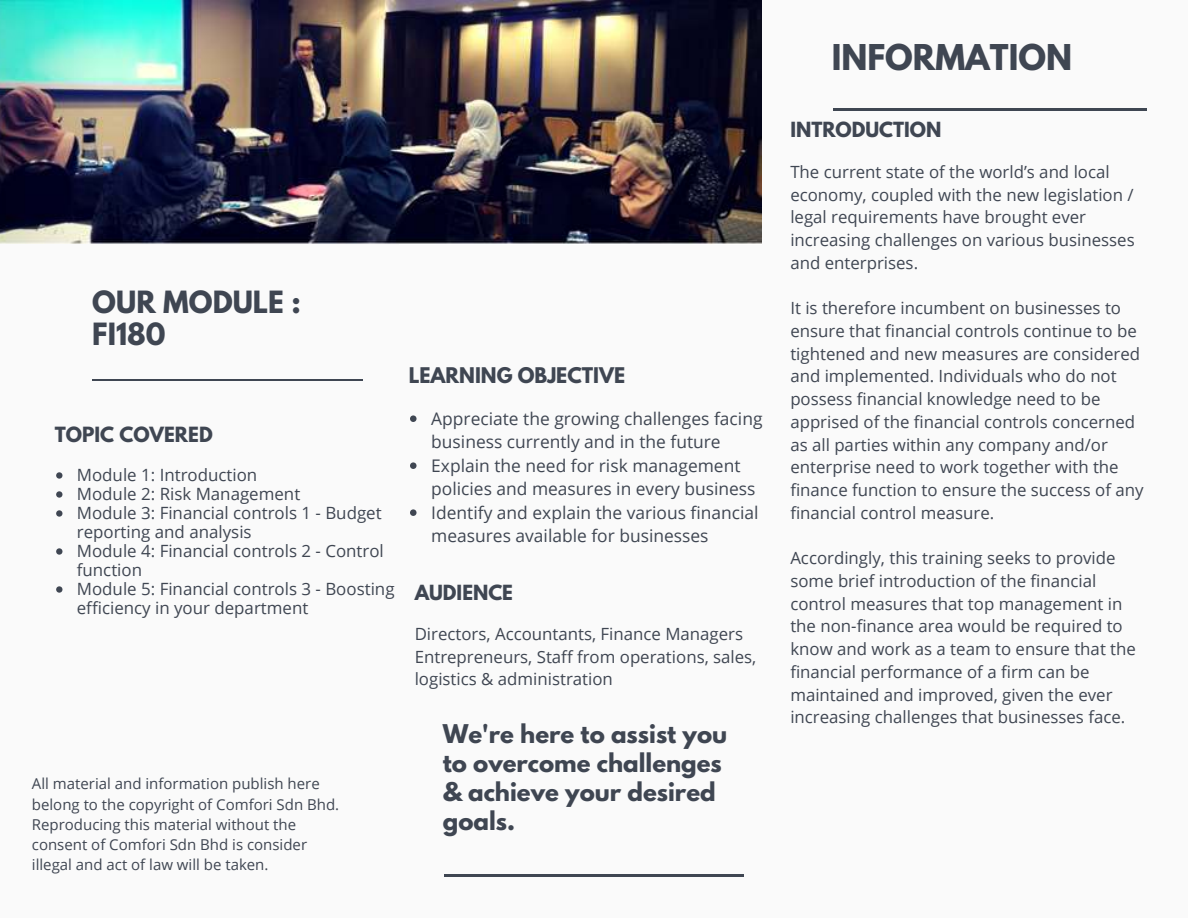
<style>
.page{position:relative;width:1188px;height:918px;background:#fafafa}
.page>*{position:absolute;margin:0;border:0;box-sizing:border-box;transform-origin:0 0}
.t1{font:700 31.5px "League Spartan";color:#3f4652}
.t2{font:700 27.15px/32px "League Spartan";color:#3f4652}
.t3{font:700 22.8px/29px "League Spartan";color:#3f4652}
.t4{font:700 19.2px "League Spartan";color:#3f4652}
.t5{font:700 18.6px "League Spartan";color:#3f4652}
.t6{font:700 18.45px "League Spartan";color:#3f4652}
.t7{font:17.4px/23.5px "Open Sans";color:#3f4652}
.t8{font:16.95px/19px "Open Sans";color:#3f4652}
.t9{font:16.8px/22.8px "Open Sans";color:#3f4652}
.t10{font:15px/20.2px "Open Sans";color:#3f4652}
</style>
<div class="page">
<hr style="left:444px;top:875px;width:299px;height:2px;background:#3f4652">
<hr style="left:833px;top:109px;width:314px;height:2px;background:#3f4652">
<img style="left:0;top:0;width:762px;height:244px">
<hr style="left:92px;top:379px;width:271px;height:2px;background:#3f4652">
<svg style="left:56px;top:472px;width:6px;height:7px"></svg>
<svg style="left:56px;top:491px;width:6px;height:7px"></svg>
<svg style="left:56px;top:510px;width:6px;height:7px"></svg>
<svg style="left:56px;top:548px;width:6px;height:7px"></svg>
<svg style="left:56px;top:586px;width:6px;height:7px"></svg>
<svg style="left:410px;top:415px;width:7px;height:7px"></svg>
<svg style="left:410px;top:462px;width:7px;height:7px"></svg>
<svg style="left:410px;top:509px;width:7px;height:7px"></svg>
<h2 class="t2" style="left:92px;top:285px;width:210px">OUR MODULE :<br>FI180</h2>
<p class="t5" style="left:55px;top:419px;width:159px">TOPIC COVERED</p>
<p class="t8" style="left:77px;top:465px;width:319px">Module 1: Introduction<br>Module 2: Risk Management<br>Module 3: Financial controls 1 - Budget reporting and analysis<br>Module 4: Financial controls 2 - Control function<br>Module 5: Financial controls 3 - Boosting efficiency in your department</p>
<p class="t10" style="left:32px;top:773px;width:309px">All material and information publish here belong to the copyright of Comfori Sdn Bhd.<br>Reproducing this material without the consent of Comfori Sdn Bhd is consider illegal and act of law will be taken.</p>
<p class="t4" style="left:409px;top:360px;width:218px">LEARNING OBJECTIVE</p>
<p class="t7" style="left:431px;top:406px;width:333px">Appreciate the growing challenges facing business currently and in the future Explain the need for risk management policies and measures in every business Identify and explain the various financial measures available for businesses</p>
<p class="t6" style="left:415px;top:578px;width:100px">AUDIENCE</p>
<p class="t9" style="left:415px;top:622px;width:343px">Directors, Accountants, Finance Managers<br>Entrepreneurs, Staff from operations, sales, logistics &amp; administration</p>
<h3 class="t3" style="left:443px;top:719px;width:286px">We're here to assist you to overcome challenges &amp; achieve your desired goals.</h3>
<h1 class="t1" style="left:832px;top:33px;width:242px">INFORMATION</h1>
<p class="t6" style="left:790px;top:116px;width:153px">INTRODUCTION</p>
<p class="t9" style="left:790px;top:160px;width:346px">The current state of the world’s and local economy, coupled with the new legislation / legal requirements have brought ever increasing challenges on various businesses and enterprises.</p>
<p class="t9" style="left:790px;top:296px;width:355px">It is therefore incumbent on businesses to ensure that financial controls continue to be tightened and new measures are considered and implemented. Individuals who do not possess financial knowledge need to be apprised of the financial controls concerned as all parties within any company and/or enterprise need to work together with the finance function to ensure the success of any financial control measure.</p>
<p class="t9" style="left:790px;top:546px;width:347px">Accordingly, this training seeks to provide some brief introduction of the financial control measures that top management in the non-finance area would be required to know and work as a team to ensure that the financial performance of a firm can be maintained and improved, given the ever increasing challenges that businesses face.</p>
</div>
